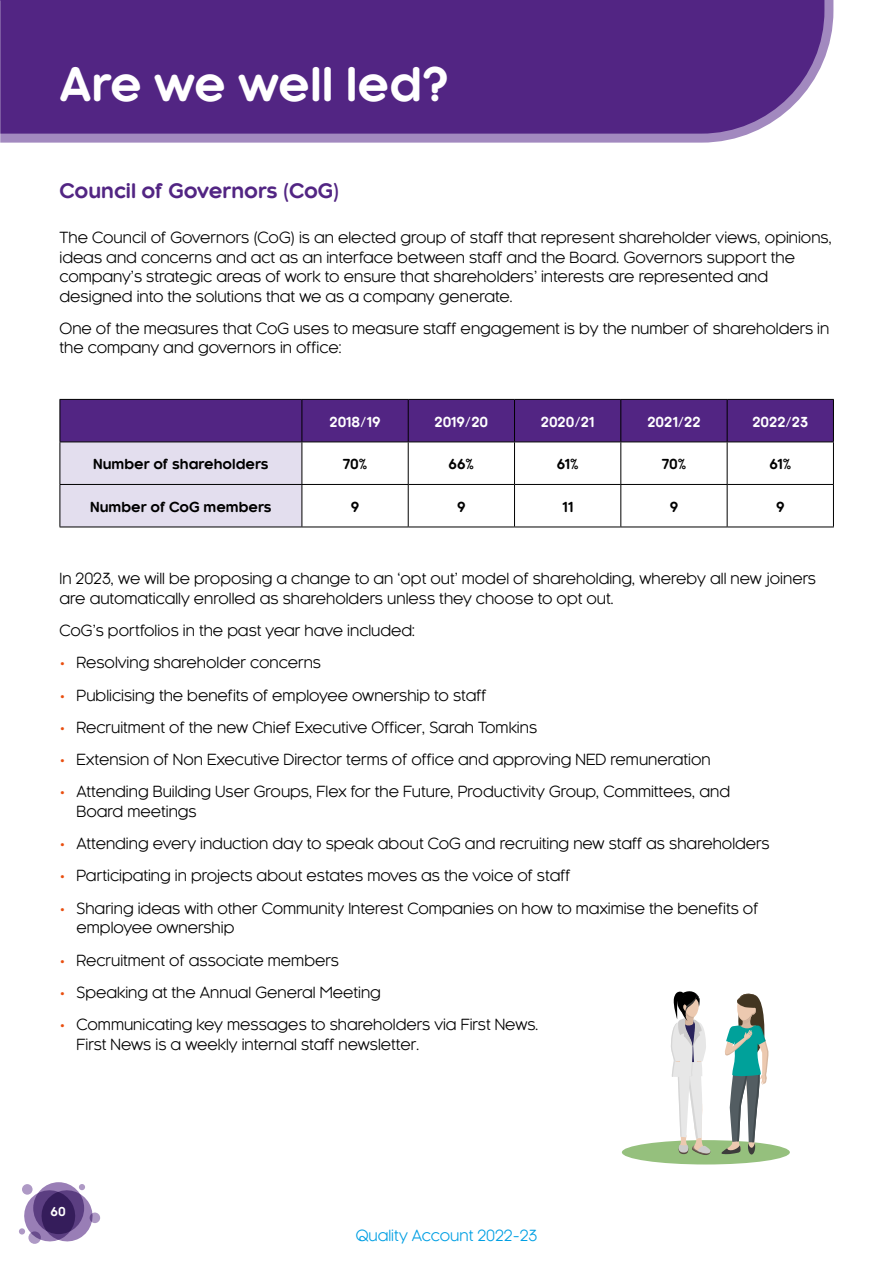
<style>
.page{position:relative;width:893px;height:1263px;background:#fff}
.page>*{position:absolute;margin:0;border:0;box-sizing:border-box;transform-origin:0 0}
.t1{font:700 45px "Kaleko 105 Round W01";color:#fff}
.Sub_Head_2{font:700 19.5px "Kaleko 105 Round W01";color:#522583}
.Bullets{font:15px/19.5px "Kaleko 105 Round W01";color:#000}
.Body_Text{font:15px/19.5px "Kaleko 105 Round W01";color:#000}
.t2{font:15px "Kaleko 105 Round W01";color:#009fe3}
.t3{font:700 13.5px "Kaleko 105 Round W01";color:#000}
.t4{font:700 13.5px "Kaleko 105 Round W01";color:#fff}
.t5{font:700 12px "Kaleko 105 Round W01";color:#fff}
.s1{color:#e94e0f}
</style>
<div class="page">
<svg style="left:19px;top:1184px;width:74px;height:60px"></svg>
<svg style="left:90px;top:1212px;width:10px;height:11px"></svg>
<svg style="left:0;top:0;width:834px;height:143px;background:#5d338b"></svg>
<svg style="left:61px;top:400px;width:772px;height:127px;background:#896cab"></svg>
<svg style="left:303px;top:442px;width:530px;height:85px"></svg>
<hr style="left:60px;top:399px;width:242px;height:1px;background:#000">
<hr style="left:60px;top:400px;width:1px;height:41px;background:#000">
<hr style="left:302px;top:399px;width:106px;height:1px;background:#000">
<hr style="left:302px;top:400px;width:1px;height:41px;background:#000">
<hr style="left:408px;top:399px;width:106px;height:1px;background:#000">
<hr style="left:408px;top:400px;width:1px;height:41px;background:#000">
<hr style="left:514px;top:399px;width:107px;height:1px;background:#000">
<hr style="left:514px;top:400px;width:1px;height:41px;background:#000">
<hr style="left:621px;top:399px;width:106px;height:1px;background:#000">
<hr style="left:620px;top:400px;width:1px;height:41px;background:#000">
<hr style="left:727px;top:399px;width:107px;height:1px;background:#000">
<hr style="left:727px;top:400px;width:1px;height:41px;background:#000">
<hr style="left:833px;top:400px;width:1px;height:41px;background:#000">
<hr style="left:60px;top:441px;width:242px;height:1px;background:#000">
<hr style="left:60px;top:442px;width:1px;height:42px;background:#000">
<hr style="left:302px;top:441px;width:106px;height:1px;background:#000">
<hr style="left:302px;top:442px;width:1px;height:42px;background:#000">
<hr style="left:408px;top:441px;width:106px;height:1px;background:#000">
<hr style="left:408px;top:442px;width:1px;height:42px;background:#000">
<hr style="left:514px;top:441px;width:107px;height:1px;background:#000">
<hr style="left:514px;top:442px;width:1px;height:42px;background:#000">
<hr style="left:621px;top:441px;width:106px;height:1px;background:#000">
<hr style="left:620px;top:442px;width:1px;height:42px;background:#000">
<hr style="left:727px;top:441px;width:107px;height:1px;background:#000">
<hr style="left:727px;top:442px;width:1px;height:42px;background:#000">
<hr style="left:833px;top:442px;width:1px;height:42px;background:#000">
<hr style="left:60px;top:484px;width:242px;height:1px;background:#000">
<hr style="left:60px;top:485px;width:1px;height:42px;background:#000">
<hr style="left:302px;top:484px;width:106px;height:1px;background:#000">
<hr style="left:302px;top:485px;width:1px;height:42px;background:#000">
<hr style="left:408px;top:484px;width:106px;height:1px;background:#000">
<hr style="left:408px;top:485px;width:1px;height:42px;background:#000">
<hr style="left:514px;top:484px;width:107px;height:1px;background:#000">
<hr style="left:514px;top:485px;width:1px;height:42px;background:#000">
<hr style="left:621px;top:484px;width:106px;height:1px;background:#000">
<hr style="left:620px;top:485px;width:1px;height:42px;background:#000">
<hr style="left:727px;top:484px;width:107px;height:1px;background:#000">
<hr style="left:727px;top:485px;width:1px;height:42px;background:#000">
<hr style="left:833px;top:485px;width:1px;height:42px;background:#000">
<hr style="left:60px;top:527px;width:242px;height:1px;background:#000">
<hr style="left:302px;top:527px;width:106px;height:1px;background:#000">
<hr style="left:408px;top:527px;width:106px;height:1px;background:#000">
<hr style="left:514px;top:527px;width:107px;height:1px;background:#000">
<hr style="left:621px;top:527px;width:106px;height:1px;background:#000">
<hr style="left:727px;top:527px;width:107px;height:1px;background:#000">
<div style="left:622px;top:1140px;width:168px;height:24px;background:#95c07d;border-radius:50%"></div>
<svg style="left:671px;top:991px;width:40px;height:164px"></svg>
<svg style="left:721px;top:993px;width:48px;height:161px"></svg>
<p class="t1" style="left:60px;top:60px;width:391px">Are we well led?</p>
<h4 class="Sub_Head_2" style="left:60px;top:180px;width:281px">Council of Governors (CoG)</h4>
<p class="Body_Text" style="left:60px;top:228px;width:774px">The Council of Governors (CoG) is an elected group of staff that represent shareholder views, opinions, ideas and concerns and act as an interface between staff and the Board. Governors support the company’s strategic areas of work to ensure that shareholders’ interests are represented and designed into the solutions that we as a company generate.</p>
<p class="Body_Text" style="left:60px;top:319px;width:771px">One of the measures that CoG uses to measure staff engagement is by the number of shareholders in the company and governors in office:</p>
<p class="t4" style="left:330px;top:414px;width:52px">2018/19</p>
<p class="t4" style="left:435px;top:414px;width:55px">2019/20</p>
<p class="t4" style="left:541px;top:414px;width:55px">2020/21</p>
<p class="t4" style="left:647px;top:414px;width:55px">2021/22</p>
<p class="t4" style="left:752px;top:414px;width:57px">2022/23</p>
<p class="t3" style="left:93px;top:457px;width:177px">Number of shareholders</p>
<p class="t3" style="left:343px;top:457px;width:26px">70%</p>
<p class="t3" style="left:449px;top:457px;width:27px">66%</p>
<p class="t3" style="left:557px;top:457px;width:23px">61%</p>
<p class="t3" style="left:662px;top:457px;width:26px">70%</p>
<p class="t3" style="left:769px;top:457px;width:23px">61%</p>
<p class="t3" style="left:90px;top:499px;width:183px">Number of CoG members</p>
<p class="t3" style="left:351px;top:499px;width:10px">9</p>
<p class="t3" style="left:457px;top:499px;width:10px">9</p>
<p class="t3" style="left:562px;top:499px;width:13px">11</p>
<p class="t3" style="left:670px;top:499px;width:10px">9</p>
<p class="t3" style="left:776px;top:499px;width:10px">9</p>
<p class="Bullets" style="left:60px;top:569px;width:758px">In 2023, we will be proposing a change to an ‘opt out’ model of shareholding, whereby all new joiners are automatically enrolled as shareholders unless they choose to opt out.</p>
<p class="Bullets" style="left:60px;top:621px;width:358px">CoG’s portfolios in the past year have included:</p>
<p class="Bullets" style="left:60px;top:653px;width:263px"><span class="s1">•</span> Resolving shareholder concerns</p>
<p class="Bullets" style="left:60px;top:685px;width:429px"><span class="s1">•</span> Publicising the benefits of employee ownership to staff</p>
<p class="Bullets" style="left:60px;top:718px;width:479px"><span class="s1">•</span> Recruitment of the new Chief Executive Officer, Sarah Tomkins</p>
<p class="Bullets" style="left:60px;top:750px;width:653px"><span class="s1">•</span> Extension of Non Executive Director terms of office and approving NED remuneration</p>
<p class="Bullets" style="left:77px;top:782px;width:655px;text-indent:-17px"><span class="s1">•</span> Attending Building User Groups, Flex for the Future, Productivity Group, Committees, and<br>Board meetings</p>
<p class="Bullets" style="left:60px;top:834px;width:712px"><span class="s1">•</span> Attending every induction day to speak about CoG and recruiting new staff as shareholders</p>
<p class="Bullets" style="left:60px;top:866px;width:512px"><span class="s1">•</span> Participating in projects about estates moves as the voice of staff</p>
<p class="Bullets" style="left:77px;top:898px;width:683px;text-indent:-17px"><span class="s1">•</span> Sharing ideas with other Community Interest Companies on how to maximise the benefits of employee ownership</p>
<p class="Bullets" style="left:60px;top:950px;width:281px"><span class="s1">•</span> Recruitment of associate members</p>
<p class="Bullets" style="left:60px;top:982px;width:323px"><span class="s1">•</span> Speaking at the Annual General Meeting</p>
<p class="Bullets" style="left:77px;top:1015px;width:464px;text-indent:-17px"><span class="s1">•</span> Communicating key messages to shareholders via First News.<br>First News is a weekly internal staff newsletter.</p>
<p class="t5" style="left:51px;top:1204px;width:17px">60</p>
<p class="t2" style="left:356px;top:1227px;width:183px">Quality Account 2022-23</p>
</div>
